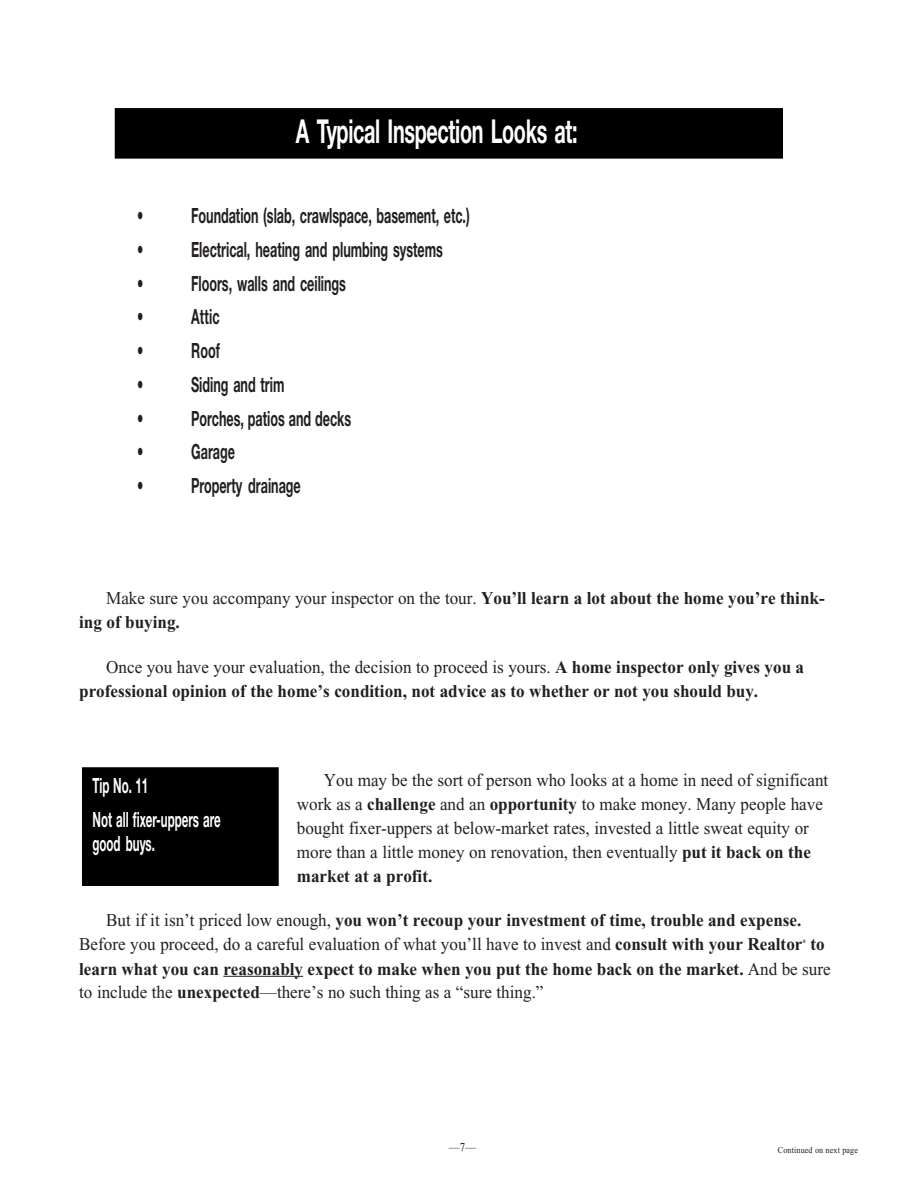
<style>
.page{position:relative;width:918px;height:1188px;background:#fff}
.page>*{position:absolute;margin:0;border:0;box-sizing:border-box;transform-origin:0 0}
.t1{font:33px "Helvetica Neue Bold+YSUIQW";letter-spacing:-.015em;color:#fff;scale:.6 1}
.t2{font:21px "Helvetica Neue Bold+YSUIQW";letter-spacing:-.005em;color:#231f20;scale:.6 1}
.t3{font:21px/33.9px "Helvetica Neue Bold+YSUIQW";letter-spacing:-.005em;color:#fff;scale:.55 1}
.t4{font:18px/24px "Times New Roman PS+NTMETK";color:#231f20;scale:.95 1}
.t5{font:18px "Times New Roman PS Bold+OTSSVM";color:#231f20;scale:.95 1}
.t6{font:12px "Times New Roman PS+NTMETK";color:#231f20;scale:.9 1}
.t7{font:9px "Times New Roman PS+NTMETK";letter-spacing:.015em;color:#231f20;scale:.9 1}
.t8{font:5.1px "Times New Roman PS Bold+OTSSVM";color:#231f20;scale:.96 1}
.s1{font-family:"Times New Roman PS Bold+OTSSVM"}
.s2{font-family:"Times New Roman PS+NTMETK"}
</style>
<div class="page">
<hr style="left:223px;top:976px;width:80px;height:1px;background:#231f20">
<div style="left:118px;top:111px;width:662px;height:45px;background:#000"></div>
<div style="left:115px;top:108px;width:668px;height:51px;border:6px solid #000"></div>
<div style="left:83px;top:768px;width:195px;height:117px;background:#000"></div>
<div style="left:82px;top:767px;width:197px;height:119px;border:1px solid #000"></div>
<h1 class="t1" style="left:296px;top:119px;width:471px">A Typical Inspection Looks at:</h1>
<p class="t2" style="left:137px;top:208px;width:556px">• Foundation (slab, crawlspace, basement, etc.)</p>
<p class="t2" style="left:137px;top:242px;width:511px">• Electrical, heating and plumbing systems</p>
<p class="t2" style="left:137px;top:276px;width:350px">• Floors, walls and ceilings</p>
<p class="t2" style="left:137px;top:309px;width:139px">• Attic</p>
<p class="t2" style="left:137px;top:343px;width:140px">• Roof</p>
<p class="t2" style="left:137px;top:377px;width:247px">• Siding and trim</p>
<p class="t2" style="left:137px;top:411px;width:358px">• Porches, patios and decks</p>
<p class="t2" style="left:137px;top:444px;width:165px">• Garage</p>
<p class="t2" style="left:137px;top:478px;width:274px">• Property drainage</p>
<p class="t4" style="left:106px;top:588px;width:758px">Make sure you accompany your inspector on the tour. <span class="s1">You’ll learn a lot about the home you’re think-</span></p>
<p class="t5" style="left:79px;top:616px;width:107px">ing of buying.</p>
<p class="t4" style="left:106px;top:657px;width:736px">Once you have your evaluation, the decision to proceed is yours. <span class="s1">A home inspector only gives you a</span></p>
<p class="t5" style="left:79px;top:685px;width:716px">professional opinion of the home’s condition, not advice as to whether or not you should buy.</p>
<p class="t4" style="left:297px;top:770px;width:561px;text-indent:27px">You may be the sort of person who looks at a home in need of significant work as a <span class="s1">challenge</span> and an <span class="s1">opportunity</span> to make money. Many people have bought fixer-uppers at below-market rates, invested a little sweat equity or more than a little money on renovation, then eventually <span class="s1">put it back on the</span></p>
<p class="t5" style="left:297px;top:870px;width:144px">market at a profit.</p>
<p class="t5" style="left:106px;top:915px;width:733px"><span class="s2">But if it isn’t priced low enough,</span> you won’t recoup your investment of time, trouble and expense.</p>
<p class="t4" style="left:79px;top:934px;width:786px">Before you proceed, do a careful evaluation of what you’ll have to invest and <span class="s1">consult with your Realtor to</span></p>
<p class="t3" style="left:93px;top:770px;width:234px">Tip No. 11<br>Not all fixer-uppers are</p>
<p class="t3" style="left:93px;top:828px;width:115px">good buys.</p>
<p class="t8" style="left:802px;top:939px;width:5px">®</p>
<p class="t5" style="left:79px;top:963px;width:793px">learn what you can reasonably expect to make when you put the home back on the market. <span class="s2">And be sure</span></p>
<p class="t4" style="left:79px;top:982px;width:490px">to include the <span class="s1">unexpected</span>—there’s no such thing as a “sure thing.”</p>
<p class="t6" style="left:449px;top:1142px;width:32px">—7—</p>
<p class="t7" style="left:778px;top:1147px;width:90px">Continued on next page</p>
</div>
